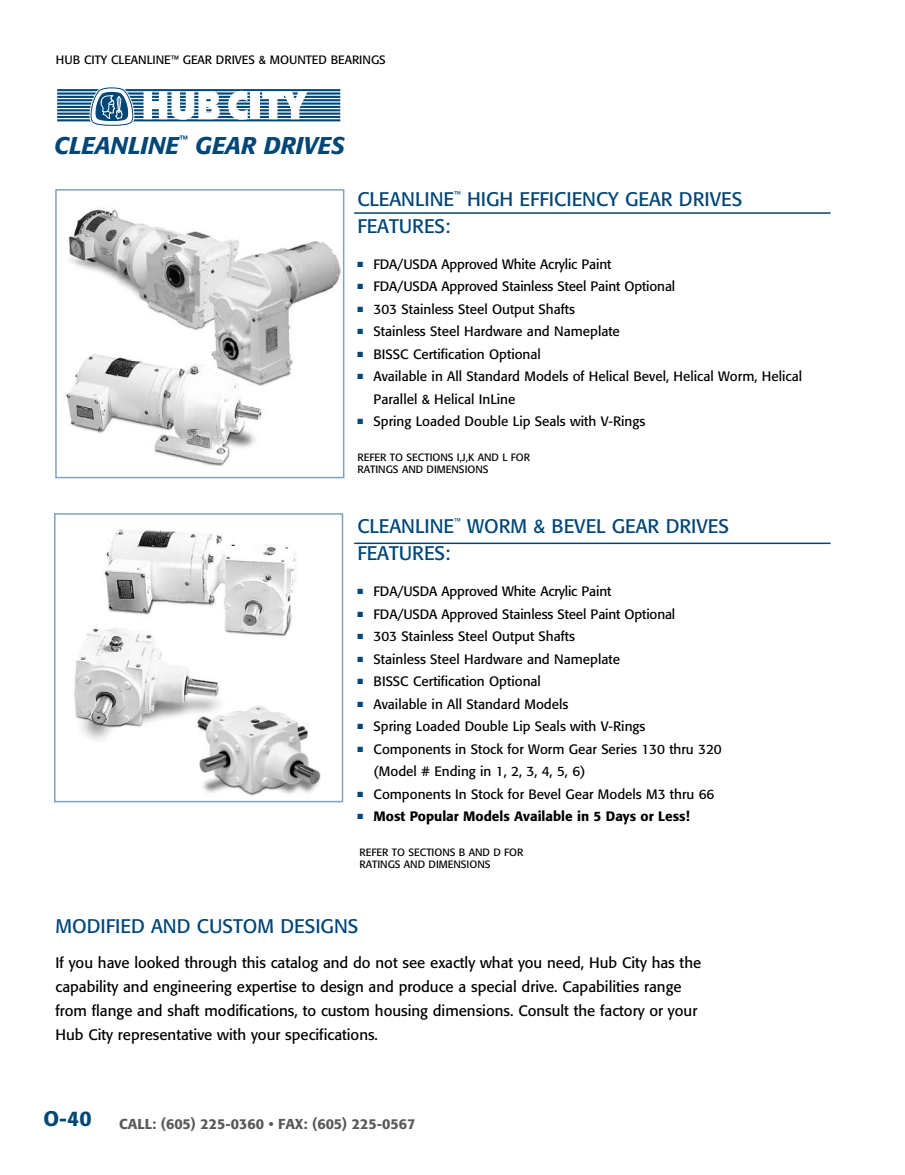
<style>
.page{position:relative;width:905px;height:1175px;background:#fff}
.page>*{position:absolute;margin:0;border:0;box-sizing:border-box;transform-origin:0 0}
.t1{font:italic 500 24px "Formata";color:#004677}
.t2{font:500 21px "Formata";color:#004677}
.t3{font:19.5px "Formata";color:#004677}
.t4{font:15px/24px "Formata";color:#000}
.t5{font:500 14.25px "Formata";color:#58595b}
.t6{font:13.5px/22.5px "Formata";color:#000}
.t7{font:500 13.5px "Formata";color:#000}
.t8{font:12px "Formata";color:#000}
.t9{font:10.5px "Formata";color:#000}
.s1{color:#004677}
</style>
<div class="page">
<hr style="left:57px;top:89px;width:283px;height:2px;background:#004677">
<hr style="left:57px;top:92px;width:283px;height:3px;background:#004677">
<hr style="left:57px;top:96px;width:283px;height:2px;background:#004677">
<hr style="left:57px;top:99px;width:283px;height:2px;background:#004677">
<hr style="left:57px;top:103px;width:283px;height:2px;background:#004677">
<hr style="left:57px;top:106px;width:283px;height:2px;background:#004677">
<hr style="left:57px;top:109px;width:283px;height:2px;background:#004677">
<hr style="left:57px;top:113px;width:283px;height:2px;background:#004677">
<hr style="left:57px;top:116px;width:283px;height:2px;background:#004677">
<hr style="left:57px;top:119px;width:283px;height:2px;background:#004677">
<svg style="left:86px;top:87px;width:49px;height:39px"></svg>
<svg style="left:143px;top:91px;width:77px;height:29px"></svg>
<svg style="left:228px;top:91px;width:20px;height:29px"></svg>
<div style="left:250px;top:91px;width:10px;height:28px;background:#fff"></div>
<svg style="left:262px;top:91px;width:45px;height:28px"></svg>
<hr style="left:354px;top:212px;width:476px;height:2px;background:#004677">
<hr style="left:354px;top:542px;width:476px;height:2px;background:#004677">
<img style="left:66px;top:209px;width:274px;height:257px">
<div style="left:55px;top:189px;width:289px;height:289px;border:2px solid #80a2bb"></div>
<img style="left:74px;top:529px;width:247px;height:267px">
<div style="left:54px;top:513px;width:289px;height:289px;border:2px solid #80a2bb"></div>
<p class="t8" style="left:56px;top:52px;width:331px">HUB CITY CLEANLINE™ GEAR DRIVES &amp; MOUNTED BEARINGS</p>
<h1 class="t1" style="left:54px;top:131px;width:31px">CLEAN</h1>
<h1 class="t1" style="left:128px;top:131px;width:100px">LINE<sup>™</sup> GEAR</h1>
<h1 class="t1" style="left:264px;top:131px;width:31px">DRIVES</h1>
<h3 class="t3" style="left:357px;top:187px;width:24px">Clean</h3>
<h3 class="t3" style="left:415px;top:187px;width:77px">Line<sup>™</sup> High</h3>
<h3 class="t3" style="left:519px;top:187px;width:22px">Efficiency</h3>
<h3 class="t3" style="left:625px;top:187px;width:26px">Gear</h3>
<h3 class="t3" style="left:679px;top:187px;width:25px">Drives</h3>
<h3 class="t3" style="left:357px;top:214px;width:22px">Features</h3>
<h3 class="t3" style="left:445px;top:214px;width:7px">:</h3>
<p class="t6" style="left:357px;top:253px;width:255px"><span class="s1">■</span> FDA/USDA Approved White Acrylic Paint</p>
<p class="t6" style="left:357px;top:275px;width:319px"><span class="s1">■</span> FDA/USDA Approved Stainless Steel Paint Optional</p>
<p class="t6" style="left:357px;top:298px;width:219px"><span class="s1">■</span> 303 Stainless Steel Output Shafts</p>
<p class="t6" style="left:357px;top:320px;width:264px"><span class="s1">■</span> Stainless Steel Hardware and Nameplate</p>
<p class="t6" style="left:357px;top:343px;width:185px"><span class="s1">■</span> BISSC Certification Optional</p>
<p class="t6" style="left:373px;top:365px;width:430px;text-indent:-16px"><span class="s1">■</span> Available in All Standard Models of Helical Bevel, Helical Worm, Helical<br>Parallel &amp; Helical InLine</p>
<p class="t6" style="left:357px;top:410px;width:289px"><span class="s1">■</span> Spring Loaded Double Lip Seals with V-Rings</p>
<p class="t9" style="left:357px;top:451px;width:13px">Referto</p>
<p class="t9" style="left:406px;top:451px;width:12px">Sections</p>
<p class="t9" style="left:457px;top:451px;width:24px">I,J,K and</p>
<p class="t9" style="left:502px;top:451px;width:11px">L for</p>
<p class="t9" style="left:357px;top:463px;width:14px">Ratings</p>
<p class="t9" style="left:402px;top:463px;width:8px">and</p>
<p class="t9" style="left:426px;top:463px;width:15px">Dimensions</p>
<h3 class="t3" style="left:357px;top:514px;width:24px">Clean</h3>
<h3 class="t3" style="left:415px;top:514px;width:84px">Line<sup>™</sup> Worm</h3>
<h3 class="t3" style="left:533px;top:514px;width:42px">&amp; Bevel</h3>
<h3 class="t3" style="left:612px;top:514px;width:26px">Gear</h3>
<h3 class="t3" style="left:665px;top:514px;width:25px">Drives</h3>
<h3 class="t3" style="left:357px;top:541px;width:22px">Features</h3>
<h3 class="t3" style="left:445px;top:541px;width:7px">:</h3>
<p class="t6" style="left:357px;top:580px;width:255px"><span class="s1">■</span> FDA/USDA Approved White Acrylic Paint</p>
<p class="t6" style="left:357px;top:602px;width:319px"><span class="s1">■</span> FDA/USDA Approved Stainless Steel Paint Optional</p>
<p class="t6" style="left:357px;top:625px;width:219px"><span class="s1">■</span> 303 Stainless Steel Output Shafts</p>
<p class="t6" style="left:357px;top:647px;width:264px"><span class="s1">■</span> Stainless Steel Hardware and Nameplate</p>
<p class="t6" style="left:357px;top:670px;width:185px"><span class="s1">■</span> BISSC Certification Optional</p>
<p class="t6" style="left:357px;top:692px;width:212px"><span class="s1">■</span> Available in All Standard Models</p>
<p class="t6" style="left:357px;top:715px;width:289px"><span class="s1">■</span> Spring Loaded Double Lip Seals with V-Rings</p>
<p class="t6" style="left:373px;top:737px;width:350px;text-indent:-16px"><span class="s1">■</span> Components in Stock for Worm Gear Series 130 thru 320 (Model # Ending in 1, 2, 3, 4, 5, 6)</p>
<p class="t6" style="left:357px;top:782px;width:358px"><span class="s1">■</span> Components In Stock for Bevel Gear Models M3 thru 66</p>
<p class="t7" style="left:357px;top:808px;width:334px"><span class="s1">■</span> Most Popular Models Available in 5 Days or Less!</p>
<p class="t9" style="left:359px;top:845px;width:13px">Refer</p>
<p class="t9" style="left:392px;top:845px;width:29px">to Sections</p>
<p class="t9" style="left:459px;top:845px;width:18px">B and</p>
<p class="t9" style="left:493px;top:845px;width:18px">D for</p>
<p class="t9" style="left:359px;top:858px;width:14px">Ratings</p>
<p class="t9" style="left:404px;top:858px;width:8px">and</p>
<p class="t9" style="left:428px;top:858px;width:15px">Dimensions</p>
<h3 class="t3" style="left:56px;top:914px;width:28px">Modified</h3>
<h3 class="t3" style="left:151px;top:914px;width:14px">and</h3>
<h3 class="t3" style="left:197px;top:914px;width:26px">Custom</h3>
<h3 class="t3" style="left:280px;top:914px;width:26px">Designs</h3>
<p class="t4" style="left:55px;top:950px;width:647px">If you have looked through this catalog and do not see exactly what you need, Hub City has the capability and engineering expertise to design and produce a special drive. Capabilities range from flange and shaft modifications, to custom housing dimensions. Consult the factory or your Hub City representative with your specifications.</p>
<h2 class="t2" style="left:44px;top:1105px;width:50px">O-40</h2>
<p class="t5" style="left:119px;top:1115px;width:298px">CALL: (605) 225-0360 • FAX: (605) 225-0567</p>
</div>
